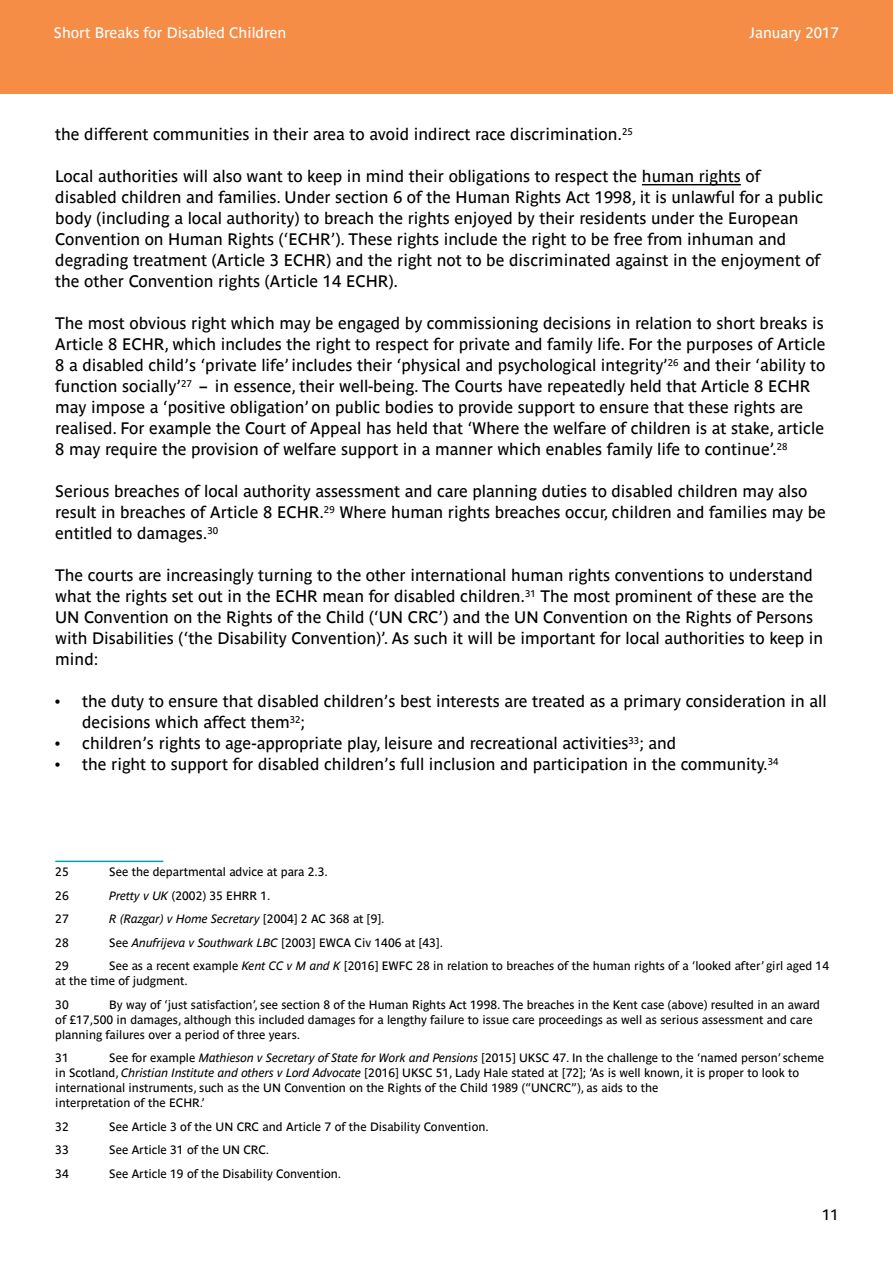
<style>
.page{position:relative;width:893px;height:1263px;background:#fff}
.page>*{position:absolute;margin:0;border:0;box-sizing:border-box;transform-origin:0 0}
.t1{font:16.5px/21px "Parisine Std";color:#000}
.t2{font:15px "Parisine Std";color:#fff}
.t3{font:15px "Parisine Std";color:#000}
.t4{font:12px/15px "Parisine Std";color:#000}
.t5{font:italic 12px "Parisine Std";color:#000}
.s1{font-style:italic}
.s2{font-style:normal}
</style>
<div class="page">
<hr style="left:642px;top:184px;width:99px;height:1px;background:#000">
<hr style="left:55px;top:861px;width:108px;height:1px;background:#00a0af">
<div style="left:0;top:0;width:893px;height:94px;background:#f68d47"></div>
<p class="t2" style="left:54px;top:24px;width:234px">Short Breaks for Disabled Children</p>
<p class="t2" style="left:750px;top:24px;width:91px">January 2017</p>
<p class="t1" style="left:55px;top:124px;width:579px">the different communities in their area to avoid indirect race discrimination.<sup>25</sup></p>
<p class="t1" style="left:55px;top:166px;width:769px">Local authorities will also want to keep in mind their obligations to respect the human rights of disabled children and families. Under section 6 of the Human Rights Act 1998, it is unlawful for a public body (including a local authority) to breach the rights enjoyed by their residents under the European Convention on Human Rights (‘ECHR’). These rights include the right to be free from inhuman and degrading treatment (Article 3 ECHR) and the right not to be discriminated against in the enjoyment of the other Convention rights (Article 14 ECHR).</p>
<p class="t1" style="left:55px;top:313px;width:772px">The most obvious right which may be engaged by commissioning decisions in relation to short breaks is Article 8 ECHR, which includes the right to respect for private and family life. For the purposes of Article 8 a disabled child’s ‘private life’ includes their ‘physical and psychological integrity’<sup>26</sup> and their ‘ability to function socially’<sup>27</sup> – in essence, their well-being. The Courts have repeatedly held that Article 8 ECHR may impose a ‘positive obligation’ on public bodies to provide support to ensure that these rights are realised. For example the Court of Appeal has held that ‘Where the welfare of children is at stake, article 8 may require the provision of welfare support in a manner which enables family life to continue’.<sup>28</sup></p>
<p class="t1" style="left:55px;top:481px;width:772px">Serious breaches of local authority assessment and care planning duties to disabled children may also result in breaches of Article 8 ECHR.<sup>29</sup> Where human rights breaches occur, children and families may be entitled to damages.<sup>30</sup></p>
<p class="t1" style="left:55px;top:565px;width:769px">The courts are increasingly turning to the other international human rights conventions to understand what the rights set out in the ECHR mean for disabled children.<sup>31</sup> The most prominent of these are the UN Convention on the Rights of the Child (‘UN CRC’) and the UN Convention on the Rights of Persons with Disabilities (‘the Disability Convention)’. As such it will be important for local authorities to keep in mind:</p>
<p class="t1" style="left:82px;top:691px;width:746px;text-indent:-27px">• the duty to ensure that disabled children’s best interests are treated as a primary consideration in all decisions which affect them<sup>32</sup>;</p>
<p class="t1" style="left:55px;top:733px;width:622px">• children’s rights to age-appropriate play, leisure and recreational activities<sup>33</sup>; and</p>
<p class="t1" style="left:55px;top:754px;width:725px">• the right to support for disabled children’s full inclusion and participation in the community.<sup>34</sup></p>
<p class="t4" style="left:55px;top:865px;width:15px">25</p>
<p class="t4" style="left:109px;top:865px;width:220px">See the departmental advice at para 2.3.</p>
<p class="t4" style="left:55px;top:888px;width:15px">26</p>
<p class="t4" style="left:109px;top:888px;width:163px"><span class="s1">Pretty v UK</span> (2002) 35 EHRR 1.</p>
<p class="t4" style="left:55px;top:912px;width:15px">27</p>
<p class="t5" style="left:109px;top:912px;width:277px">R (Razgar) v Home Secretary <span class="s2">[2004] 2 AC 368 at [9].</span></p>
<p class="t4" style="left:55px;top:935px;width:15px">28</p>
<p class="t4" style="left:109px;top:935px;width:335px">See <span class="s1">Anufrijeva v Southwark LBC</span> [2003] EWCA Civ 1406 at [43].</p>
<p class="t4" style="left:55px;top:959px;width:15px">29</p>
<p class="t4" style="left:55px;top:959px;width:775px;text-indent:54px">See as a recent example <span class="s1">Kent CC v M and K</span> [2016] EWFC 28 in relation to breaches of the human rights of a ‘looked after’ girl aged 14 at the time of judgment.</p>
<p class="t4" style="left:55px;top:997px;width:15px">30</p>
<p class="t4" style="left:55px;top:997px;width:766px;text-indent:54px">By way of ‘just satisfaction’, see section 8 of the Human Rights Act 1998. The breaches in the Kent case (above) resulted in an award of £17,500 in damages, although this included damages for a lengthy failure to issue care proceedings as well as serious assessment and care planning failures over a period of three years.</p>
<p class="t4" style="left:55px;top:1051px;width:15px">31</p>
<p class="t4" style="left:55px;top:1051px;width:770px;text-indent:54px">See for example <span class="s1">Mathieson v Secretary of State for Work and Pensions</span> [2015] UKSC 47. In the challenge to the ‘named person’ scheme in Scotland, <span class="s1">Christian Institute and others v Lord Advocate</span> [2016] UKSC 51, Lady Hale stated at [72]; ‘As is well known, it is proper to look to international instruments, such as the UN Convention on the Rights of the Child 1989 (“UNCRC”), as aids to the<br>interpretation of the ECHR.’</p>
<p class="t4" style="left:55px;top:1119px;width:15px">32</p>
<p class="t4" style="left:109px;top:1119px;width:381px">See Article 3 of the UN CRC and Article 7 of the Disability Convention.</p>
<p class="t4" style="left:55px;top:1143px;width:15px">33</p>
<p class="t4" style="left:109px;top:1143px;width:161px">See Article 31 of the UN CRC.</p>
<p class="t4" style="left:55px;top:1166px;width:15px">34</p>
<p class="t4" style="left:109px;top:1166px;width:233px">See Article 19 of the Disability Convention.</p>
<p class="t3" style="left:822px;top:1206px;width:18px">11</p>
</div>
